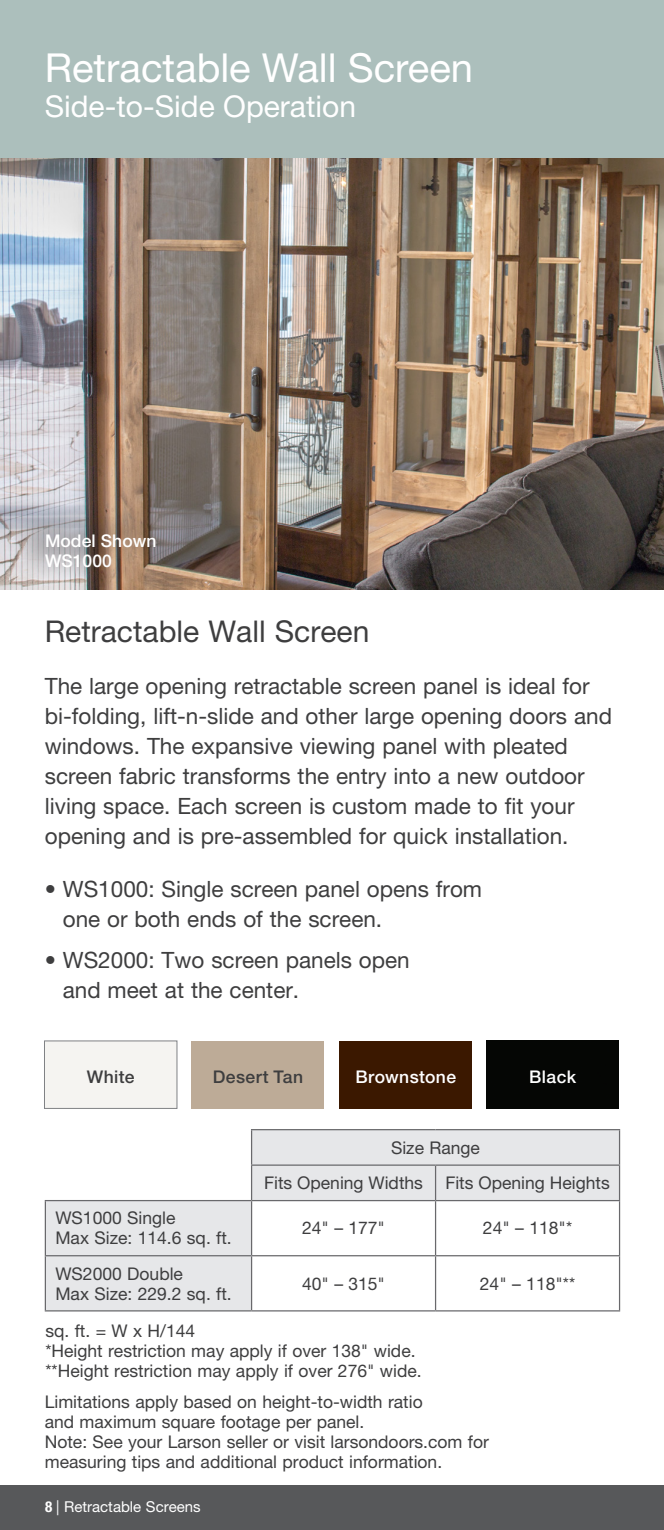
<style>
.page{position:relative;width:664px;height:1530px;background:#fff}
.page>*{position:absolute;margin:0;border:0;box-sizing:border-box;transform-origin:0 0}
.t1{font:40px "Helvetica Neue LT Pro";color:#fff}
.t2{font:30px "Helvetica Neue LT Pro";color:#fff}
.t3{font:30px "Helvetica Neue LT Pro";color:#3e3e3f}
.t4{font:22.5px/30px "Helvetica Neue LT Pro";color:#3e3e3f}
.t5{font:17.5px/20px "Helvetica Neue LT Pro";color:#3e3e3f}
.t6{font:500 17.5px "Helvetica Neue LT Pro";letter-spacing:.005em;color:#fff}
.t7{font:500 17.5px "Helvetica Neue LT Pro";letter-spacing:.025em;color:#3e3e3f}
.t8{font:15px "Helvetica Neue LT Pro";color:#fff}
.s1{font-weight:700;font-stretch:condensed}
</style>
<div class="page">
<img style="left:0;top:158px;width:664px;height:432px">
<div style="left:0;top:1485px;width:664px;height:45px;background:#57585a"></div>
<div style="left:0;top:0;width:664px;height:158px;background:#acbfbc"></div>
<img style="left:7px;top:502px;width:158px;height:81px">
<svg style="left:46px;top:1130px;width:573px;height:180px"></svg>
<hr style="left:45px;top:1200px;width:206px;height:1px;background:#69696c">
<hr style="left:45px;top:1201px;width:1px;height:54px;background:#69696c">
<hr style="left:251px;top:1200px;width:184px;height:1px;background:#69696c">
<hr style="left:251px;top:1201px;width:1px;height:54px;background:#69696c">
<hr style="left:435px;top:1200px;width:185px;height:1px;background:#69696c">
<hr style="left:435px;top:1201px;width:1px;height:54px;background:#69696c">
<hr style="left:619px;top:1201px;width:1px;height:54px;background:#69696c">
<hr style="left:45px;top:1255px;width:206px;height:1px;background:#69696c">
<hr style="left:45px;top:1256px;width:1px;height:54px;background:#69696c">
<hr style="left:251px;top:1255px;width:184px;height:1px;background:#69696c">
<hr style="left:251px;top:1256px;width:1px;height:54px;background:#69696c">
<hr style="left:435px;top:1255px;width:185px;height:1px;background:#69696c">
<hr style="left:435px;top:1256px;width:1px;height:54px;background:#69696c">
<hr style="left:619px;top:1256px;width:1px;height:54px;background:#69696c">
<hr style="left:45px;top:1310px;width:206px;height:2px;background:#69696c">
<hr style="left:251px;top:1310px;width:184px;height:2px;background:#69696c">
<hr style="left:435px;top:1310px;width:185px;height:2px;background:#69696c">
<hr style="left:251px;top:1129px;width:184px;height:1px;background:#69696c">
<hr style="left:251px;top:1130px;width:1px;height:35px;background:#69696c">
<hr style="left:435px;top:1129px;width:185px;height:1px;background:#69696c">
<hr style="left:619px;top:1130px;width:1px;height:35px;background:#69696c">
<hr style="left:251px;top:1165px;width:184px;height:1px;background:#69696c">
<hr style="left:251px;top:1166px;width:1px;height:34px;background:#69696c">
<hr style="left:435px;top:1165px;width:185px;height:1px;background:#69696c">
<hr style="left:435px;top:1166px;width:1px;height:34px;background:#69696c">
<hr style="left:619px;top:1166px;width:1px;height:34px;background:#69696c">
<div style="left:44px;top:1041px;width:133px;height:68px;background:#f5f4f1;border:1px solid #808285"></div>
<div style="left:339px;top:1041px;width:133px;height:67px;background:#3b1800"></div>
<div style="left:192px;top:1041px;width:132px;height:67px;background:#bdab97"></div>
<div style="left:486px;top:1041px;width:133px;height:67px;background:#050604"></div>
<p class="t1" style="left:45px;top:43px;width:430px">Retractable Wall Screen</p>
<p class="t2" style="left:45px;top:88px;width:313px">Side-to-Side Operation</p>
<p class="t6" style="left:45px;top:530px;width:113px">Model Shown</p>
<p class="t6" style="left:45px;top:550px;width:68px">WS1000</p>
<p class="t3" style="left:45px;top:612px;width:326px">Retractable Wall Screen</p>
<p class="t4" style="left:45px;top:671px;width:568px">The large opening retractable screen panel is ideal for bi-folding, lift-n-slide and other large opening doors and windows. The expansive viewing panel with pleated screen fabric transforms the entry into a new outdoor living space. Each screen is custom made to fit your opening and is pre-assembled for quick installation.</p>
<p class="t4" style="left:63px;top:873px;width:421px;text-indent:-18px">• WS1000: Single screen panel opens from one or both ends of the screen.</p>
<p class="t4" style="left:63px;top:944px;width:348px;text-indent:-18px">• WS2000: Two screen panels open and meet at the center.</p>
<p class="t7" style="left:87px;top:1067px;width:49px">White</p>
<p class="t7" style="left:213px;top:1067px;width:92px">Desert Tan</p>
<p class="t6" style="left:355px;top:1067px;width:102px">Brownstone</p>
<p class="t6" style="left:529px;top:1067px;width:48px">Black</p>
<p class="t5" style="left:55px;top:1208px;width:122px">WS1000 Single</p>
<p class="t5" style="left:55px;top:1228px;width:178px">Max Size: 114.6 sq. ft.</p>
<p class="t5" style="left:55px;top:1263px;width:129px">WS2000 Double</p>
<p class="t5" style="left:55px;top:1283px;width:178px">Max Size: 229.2 sq. ft.</p>
<p class="t5" style="left:391px;top:1137px;width:90px">Size Range</p>
<p class="t5" style="left:264px;top:1172px;width:160px">Fits Opening Widths</p>
<p class="t5" style="left:445px;top:1172px;width:166px">Fits Opening Heights</p>
<p class="t5" style="left:302px;top:1218px;width:85px">24" – 177"</p>
<p class="t5" style="left:483px;top:1218px;width:91px">24" – 118"*</p>
<p class="t5" style="left:302px;top:1273px;width:85px">40" – 315"</p>
<p class="t5" style="left:480px;top:1273px;width:97px">24" – 118"**</p>
<p class="t5" style="left:45px;top:1320px;width:151px">sq. ft. = W x H/144</p>
<p class="t5" style="left:45px;top:1340px;width:372px">*Height restriction may apply if over 138" wide.</p>
<p class="t5" style="left:45px;top:1360px;width:378px">**Height restriction may apply if over 276" wide.</p>
<p class="t5" style="left:45px;top:1392px;width:379px">Limitations apply based on height-to-width ratio and maximum square footage per panel.</p>
<p class="t5" style="left:45px;top:1432px;width:446px">Note: See your Larson seller or visit larsondoors.com for measuring tips and additional product information.</p>
<p class="t8" style="left:45px;top:1497px;width:157px"><span class="s1">8</span> | Retractable Screens</p>
</div>
